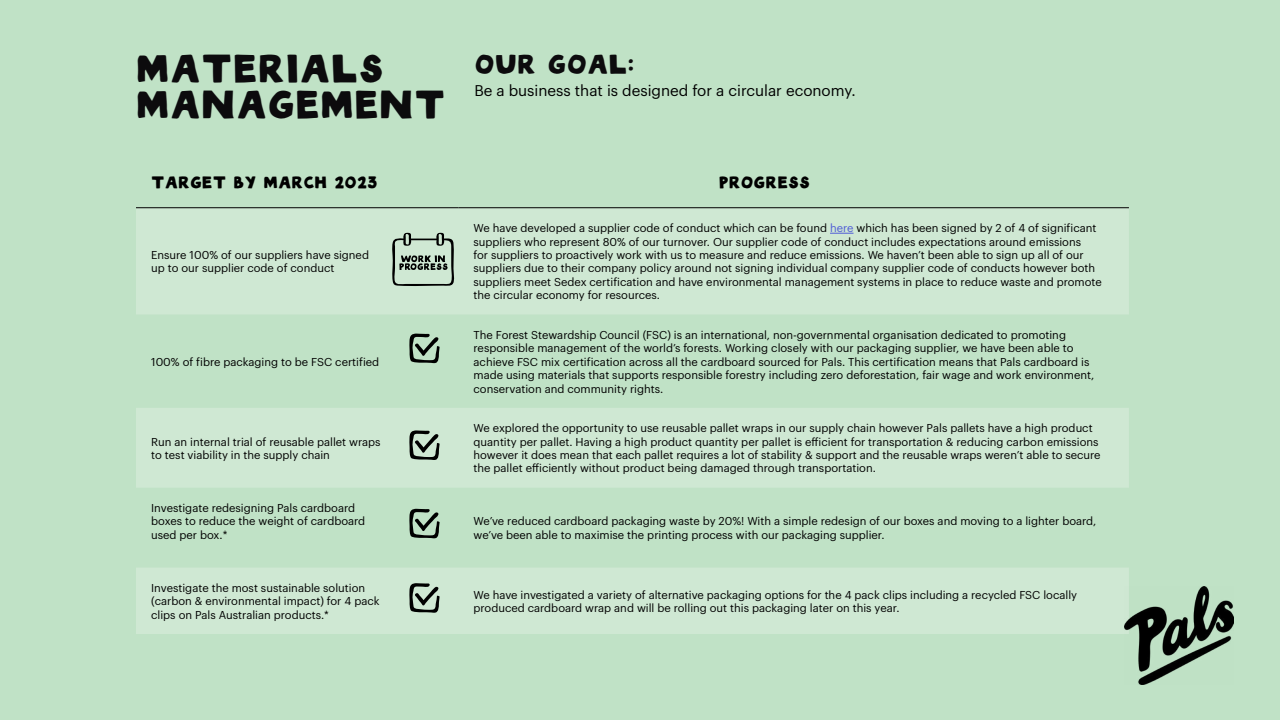
<style>
.page{position:relative;width:1280px;height:720px;background:#c0e2c6}
.page>*{position:absolute;margin:0;border:0;box-sizing:border-box;transform-origin:0 0}
.t1{font:28px/36px "Pals Final";color:#0c0b0d}
.t2{font:19.2px "Pals Final";color:#0c0b0d}
.t3{font:15.2px "Graphik";color:#000}
.t4{font:12px "Pals Final";color:#000}
.t5{font:11.2px/13.4px "Graphik";color:#000}
.s1{color:#4f5cd6}
</style>
<div class="page">
<svg style="left:136px;top:209px;width:993px;height:425px;fill:#cfe8d3"></svg>
<hr style="left:136px;top:208px;width:264px;height:1px;background:#000">
<hr style="left:400px;top:208px;width:58px;height:1px;background:#000">
<hr style="left:458px;top:208px;width:671px;height:1px;background:#000">
<svg style="left:830px;top:233px;width:24px;height:1px"></svg>
<svg style="left:409px;top:430px;width:31px;height:30px"></svg>
<svg style="left:409px;top:509px;width:31px;height:29px"></svg>
<svg style="left:391px;top:233px;width:64px;height:54px"></svg>
<svg style="left:409px;top:333px;width:31px;height:30px"></svg>
<svg style="left:409px;top:583px;width:31px;height:30px"></svg>
<img style="left:1125px;top:586px;width:108px;height:98px">
<h1 class="t1" style="left:136px;top:49px;width:311px">MATERIALS<br>MANAGEMENT</h1>
<h2 class="t2" style="left:474px;top:52px;width:162px">OUR GOAL:</h2>
<h3 class="t3" style="left:474px;top:80px;width:383px">Be a business that is designed for a circular economy.</h3>
<p class="t4" style="left:151px;top:175px;width:228px">TARGET BY MARCH 2023</p>
<p class="t4" style="left:719px;top:175px;width:93px">PROGRESS</p>
<p class="t5" style="left:151px;top:247px;width:219px">Ensure 100% of our suppliers have signed up to our supplier code of conduct</p>
<p class="t5" style="left:151px;top:354px;width:230px">100% of fibre packaging to be FSC certified</p>
<p class="t5" style="left:151px;top:434px;width:231px">Run an internal trial of reusable pallet wraps to test viability in the supply chain</p>
<p class="t5" style="left:151px;top:500px;width:216px">Investigate redesigning Pals cardboard boxes to reduce the weight of cardboard used per box.*</p>
<p class="t5" style="left:474px;top:220px;width:630px">We have developed a supplier code of conduct which can be found <span class="s1">here</span> which has been signed by 2 of 4 of significant suppliers who represent 80% of our turnover. Our supplier code of conduct includes expectations around emissions<br>for suppliers to proactively work with us to measure and reduce emissions. We haven’t been able to sign up all of our suppliers due to their company policy around not signing individual company supplier code of conducts however both suppliers meet Sedex certification and have environmental management systems in place to reduce waste and promote the circular economy for resources.</p>
<p class="t5" style="left:474px;top:327px;width:622px">The Forest Stewardship Council (FSC) is an international, non-governmental organisation dedicated to promoting responsible management of the world’s forests. Working closely with our packaging supplier, we have been able to achieve FSC mix certification across all the cardboard sourced for Pals. This certification means that Pals cardboard is made using materials that supports responsible forestry including zero deforestation, fair wage and work environment, conservation and community rights.</p>
<p class="t5" style="left:474px;top:420px;width:629px">We explored the opportunity to use reusable pallet wraps in our supply chain however Pals pallets have a high product quantity per pallet. Having a high product quantity per pallet is efficient for transportation &amp; reducing carbon emissions however it does mean that each pallet requires a lot of stability &amp; support and the reusable wraps weren’t able to secure the pallet efficiently without product being damaged through transportation.</p>
<p class="t5" style="left:474px;top:514px;width:624px">We’ve reduced cardboard packaging waste by 20%! With a simple redesign of our boxes and moving to a lighter board, we’ve been able to maximise the printing process with our packaging supplier.</p>
<p class="t5" style="left:151px;top:580px;width:230px">Investigate the most sustainable solution (carbon &amp; environmental impact) for 4 pack clips on Pals Australian products.*</p>
<p class="t5" style="left:474px;top:587px;width:605px">We have investigated a variety of alternative packaging options for the 4 pack clips including a recycled FSC locally produced cardboard wrap and will be rolling out this packaging later on this year.</p>
</div>
